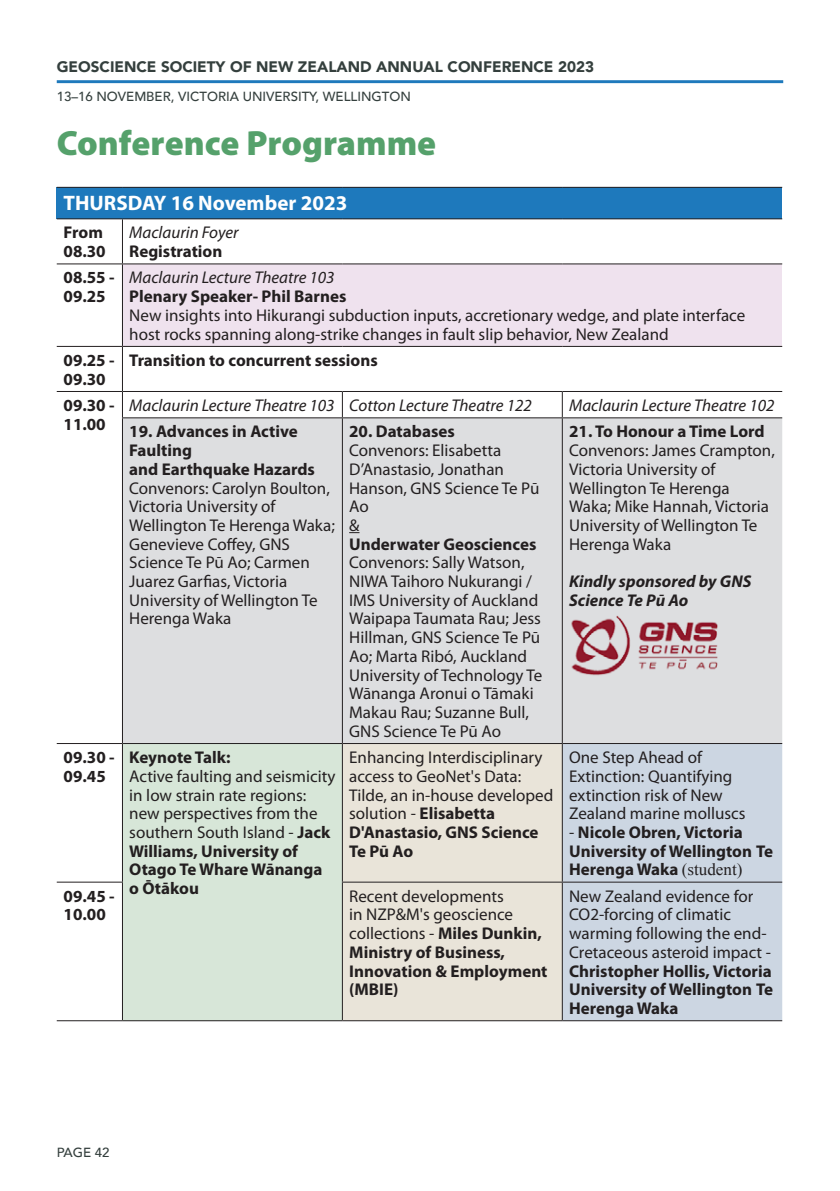
<style>
.page{position:relative;width:840px;height:1191px;background:#fff}
.page>*{position:absolute;margin:0;border:0;box-sizing:border-box;transform-origin:0 0}
.t1{font:900 35.2px "Myriad Pro";color:#55a16b}
.t2{font:700 21px "Myriad Pro";color:#fff}
.t3{font:17px/18.8px "Myriad Pro";color:#231f20}
.t4{font:700 17px/18.8px "Myriad Pro";color:#231f20}
.t5{font:italic 17px "Myriad Pro";color:#231f20}
.t6{font:italic 700 17px/18.8px "Myriad Pro";color:#231f20}
.t7{font:900 15.2px "Avenir";color:#343f3d}
.t8{font:500 13.2px "Avenir";color:#343f3d}
.s1{font-weight:700}
.s2{font-weight:400}
.s3{font-family:"Times New Roman";font-weight:400}
</style>
<div class="page">
<hr style="left:57px;top:80px;width:725px;height:3px;background:#1e79bc">
<div style="left:57px;top:187px;width:724px;height:32px;background:#1e79bc"></div>
<div style="left:122px;top:264px;width:659px;height:82px;background:#efe2ee"></div>
<div style="left:123px;top:418px;width:658px;height:325px;background:#dddee0"></div>
<div style="left:122px;top:743px;width:220px;height:277px;background:#d7e6d8"></div>
<div style="left:343px;top:744px;width:218px;height:276px;background:#e9e4d9"></div>
<div style="left:562px;top:744px;width:219px;height:276px;background:#ccd6e2"></div>
<hr style="left:57px;top:187px;width:65px;height:1px;background:#231f20">
<hr style="left:122px;top:187px;width:220px;height:1px;background:#231f20">
<hr style="left:342px;top:187px;width:220px;height:1px;background:#231f20">
<hr style="left:562px;top:187px;width:219px;height:1px;background:#231f20">
<hr style="left:122px;top:219px;width:1px;height:44px;background:#231f20">
<hr style="left:122px;top:264px;width:1px;height:82px;background:#231f20">
<hr style="left:122px;top:347px;width:1px;height:44px;background:#231f20">
<svg style="left:122px;top:392px;width:1px;height:25px"></svg>
<svg style="left:342px;top:392px;width:1px;height:25px"></svg>
<svg style="left:561px;top:392px;width:1px;height:25px"></svg>
<hr style="left:122px;top:418px;width:1px;height:325px;background:#231f20">
<hr style="left:342px;top:418px;width:1px;height:325px;background:#231f20">
<hr style="left:561px;top:418px;width:1px;height:325px;background:#231f20">
<hr style="left:122px;top:744px;width:1px;height:137px;background:#231f20">
<hr style="left:342px;top:744px;width:1px;height:137px;background:#231f20">
<hr style="left:561px;top:744px;width:1px;height:137px;background:#231f20">
<hr style="left:122px;top:882px;width:1px;height:138px;background:#231f20">
<hr style="left:342px;top:882px;width:1px;height:138px;background:#231f20">
<hr style="left:561px;top:882px;width:1px;height:138px;background:#231f20">
<hr style="left:57px;top:218px;width:65px;height:1px;background:#231f20">
<hr style="left:122px;top:218px;width:220px;height:1px;background:#231f20">
<hr style="left:342px;top:218px;width:220px;height:1px;background:#231f20">
<hr style="left:562px;top:218px;width:219px;height:1px;background:#231f20">
<hr style="left:57px;top:263px;width:65px;height:1px;background:#231f20">
<hr style="left:122px;top:263px;width:220px;height:1px;background:#231f20">
<hr style="left:342px;top:263px;width:220px;height:1px;background:#231f20">
<hr style="left:562px;top:263px;width:219px;height:1px;background:#231f20">
<hr style="left:57px;top:346px;width:65px;height:1px;background:#231f20">
<hr style="left:122px;top:346px;width:220px;height:1px;background:#231f20">
<hr style="left:342px;top:346px;width:220px;height:1px;background:#231f20">
<hr style="left:562px;top:346px;width:219px;height:1px;background:#231f20">
<hr style="left:57px;top:391px;width:65px;height:1px;background:#231f20">
<hr style="left:122px;top:391px;width:220px;height:1px;background:#231f20">
<hr style="left:342px;top:391px;width:220px;height:1px;background:#231f20">
<hr style="left:562px;top:391px;width:219px;height:1px;background:#231f20">
<hr style="left:122px;top:417px;width:220px;height:1px;background:#231f20">
<hr style="left:342px;top:417px;width:220px;height:1px;background:#231f20">
<hr style="left:562px;top:417px;width:219px;height:1px;background:#231f20">
<hr style="left:57px;top:743px;width:65px;height:1px;background:#231f20">
<hr style="left:122px;top:743px;width:220px;height:1px;background:#231f20">
<hr style="left:342px;top:743px;width:220px;height:1px;background:#231f20">
<hr style="left:562px;top:743px;width:219px;height:1px;background:#231f20">
<hr style="left:57px;top:881px;width:66px;height:1px;background:#231f20">
<hr style="left:342px;top:881px;width:220px;height:1px;background:#231f20">
<hr style="left:562px;top:881px;width:219px;height:1px;background:#231f20">
<hr style="left:57px;top:1020px;width:65px;height:1px;background:#231f20">
<hr style="left:122px;top:1020px;width:220px;height:1px;background:#231f20">
<hr style="left:342px;top:1020px;width:220px;height:1px;background:#231f20">
<hr style="left:562px;top:1020px;width:219px;height:1px;background:#231f20">
<img style="left:561px;top:614px;width:182px;height:64px">
<p class="t7" style="left:57px;top:54px;width:538px">GEOSCIENCE SOCIETY OF NEW ZEALAND ANNUAL CONFERENCE 2023</p>
<p class="t8" style="left:57px;top:85px;width:355px">13–16 NOVEMBER, VICTORIA UNIVERSITY, WELLINGTON</p>
<h1 class="t1" style="left:57px;top:120px;width:381px">Conference Programme</h1>
<p class="t2" style="left:63px;top:189px;width:285px">THURSDAY 16 November 2023</p>
<p class="t4" style="left:63px;top:223px;width:44px">From<br>08.30</p>
<p class="t5" style="left:129px;top:222px;width:111px">Maclaurin Foyer</p>
<p class="t4" style="left:129px;top:241px;width:95px">Registration</p>
<p class="t4" style="left:63px;top:268px;width:53px">08.55 -<br>09.25</p>
<p class="t5" style="left:129px;top:267px;width:207px">Maclaurin Lecture Theatre 103</p>
<p class="t4" style="left:129px;top:286px;width:218px">Plenary Speaker- Phil Barnes</p>
<p class="t3" style="left:129px;top:306px;width:617px">New insights into Hikurangi subduction inputs, accretionary wedge, and plate interface host rocks spanning along-strike changes in fault slip behavior, New Zealand</p>
<p class="t4" style="left:63px;top:350px;width:53px">09.25 -<br>09.30</p>
<p class="t4" style="left:129px;top:350px;width:250px">Transition to concurrent sessions</p>
<p class="t4" style="left:63px;top:395px;width:53px">09.30 -<br>11.00</p>
<p class="t5" style="left:129px;top:395px;width:404px">Maclaurin Lecture Theatre 103 Cotton Lecture Theatre 122</p>
<p class="t5" style="left:568px;top:395px;width:207px">Maclaurin Lecture Theatre 102</p>
<p class="t4" style="left:129px;top:422px;width:187px">19. Advances in Active<br>Faulting<br>and Earthquake Hazards</p>
<p class="t3" style="left:129px;top:478px;width:207px">Convenors: Carolyn Boulton,<br>Victoria University of<br>Wellington Te Herenga Waka;<br>Genevieve Coffey, GNS<br>Science Te Pū Ao; Carmen<br>Juarez Garfias, Victoria<br>University of Wellington Te<br>Herenga Waka</p>
<p class="t4" style="left:349px;top:422px;width:107px">20. Databases</p>
<p class="t3" style="left:349px;top:441px;width:191px">Convenors: Elisabetta<br>D’Anastasio, Jonathan<br>Hanson, GNS Science Te Pū<br>Ao<br>&amp;</p>
<p class="t4" style="left:349px;top:534px;width:189px">Underwater Geosciences</p>
<p class="t3" style="left:349px;top:553px;width:194px">Convenors: Sally Watson,<br>NIWA Taihoro Nukurangi /<br>IMS University of Auckland<br>Waipapa Taumata Rau; Jess<br>Hillman, GNS Science Te Pū<br>Ao; Marta Ribó, Auckland<br>University of Technology Te<br>Wānanga Aronui o Tāmaki<br>Makau Rau; Suzanne Bull,<br>GNS Science Te Pū Ao</p>
<p class="t4" style="left:568px;top:422px;width:197px">21. To Honour a Time Lord</p>
<p class="t3" style="left:568px;top:441px;width:207px">Convenors: James Crampton,<br>Victoria University of<br>Wellington Te Herenga<br>Waka; Mike Hannah, Victoria<br>University of Wellington Te<br>Herenga Waka</p>
<p class="t6" style="left:568px;top:571px;width:184px">Kindly sponsored by GNS<br>Science Te Pū Ao</p>
<p class="t3" style="left:349px;top:747px;width:205px">Enhancing Interdisciplinary access to GeoNet's Data:<br>Tilde, an in-house developed solution - <span class="s1">Elisabetta<br>D'Anastasio, GNS Science<br>Te Pū Ao</span></p>
<p class="t3" style="left:568px;top:747px;width:178px">One Step Ahead of<br>Extinction: Quantifying extinction risk of New<br>Zealand marine molluscs</p>
<p class="t4" style="left:64px;top:747px;width:53px">09.30 -<br>09.45</p>
<p class="t4" style="left:129px;top:747px;width:103px">Keynote Talk:</p>
<p class="t3" style="left:129px;top:766px;width:208px">Active faulting and seismicity in low strain rate regions: new perspectives from the southern South Island - <span class="s1">Jack<br>Williams, University of<br>Otago Te Whare Wānanga o Ōtākou</span></p>
<p class="t4" style="left:568px;top:822px;width:205px"><span class="s2">-</span> Nicole Obren, Victoria<br>University of Wellington Te<br>Herenga Waka <span class="s3">(student)</span></p>
<p class="t4" style="left:64px;top:886px;width:53px">09.45 -<br>10.00</p>
<p class="t4" style="left:349px;top:886px;width:200px"><span class="s2">Recent developments<br>in NZP&amp;M's geoscience collections -</span> Miles Dunkin,<br>Ministry of Business,<br>Innovation &amp; Employment (MBIE)</p>
<p class="t3" style="left:568px;top:886px;width:203px">New Zealand evidence for<br>CO2-forcing of climatic warming following the end-<br>Cretaceous asteroid impact -</p>
<p class="t4" style="left:568px;top:961px;width:205px;text-align:justify">Christopher Hollis, Victoria University of Wellington Te Herenga Waka</p>
<p class="t8" style="left:57px;top:1141px;width:54px">PAGE 42</p>
</div>
